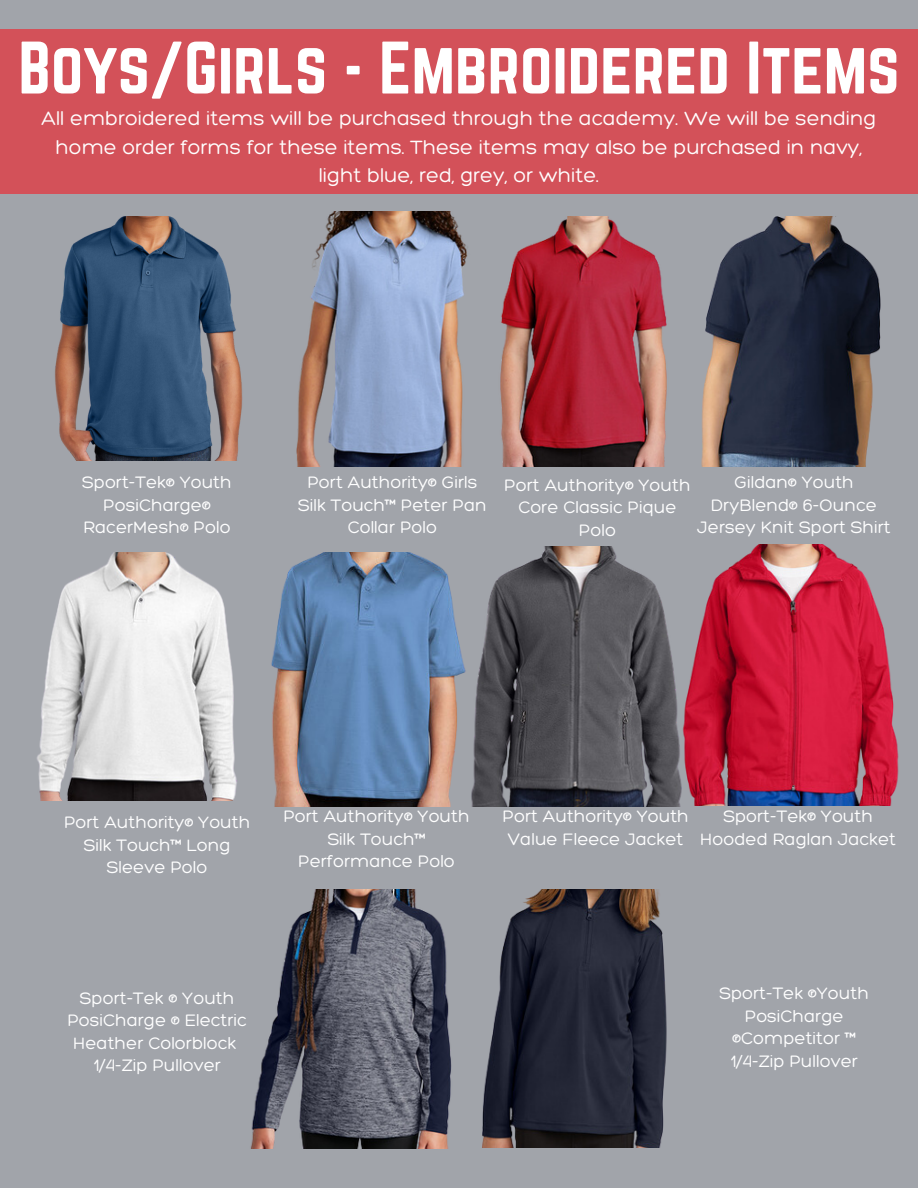
<style>
.page{position:relative;width:918px;height:1188px;background:#a1a4aa}
.page>*{position:absolute;margin:0;border:0;box-sizing:border-box;transform-origin:0 0}
.t1{font:64.95px "Norwester";color:#fff}
.t2{font:300 20.85px/28.3px "Hero";color:#fff;text-align:center}
.t3{font:300 18px/22.5px "Hero";color:#fff;text-align:center}
</style>
<div class="page">
<div style="left:0;top:29px;width:918px;height:165px;background:#d35159"></div>
<img style="left:55px;top:217px;width:188px;height:244px">
<img style="left:296px;top:211px;width:231px;height:256px">
<img style="left:444px;top:217px;width:193px;height:249px">
<img style="left:37px;top:552px;width:180px;height:249px">
<img style="left:637px;top:217px;width:244px;height:250px">
<img style="left:520px;top:546px;width:117px;height:260px">
<img style="left:637px;top:545px;width:262px;height:261px">
<img style="left:250px;top:890px;width:179px;height:258px">
<img style="left:429px;top:889px;width:238px;height:259px">
<img style="left:217px;top:552px;width:303px;height:255px">
<p class="t1" style="left:18px;top:29px;width:883px">Boys/Girls - Embroidered Items</p>
<p class="t2" style="left:41px;top:104px;width:836px">All embroidered items will be purchased through the academy. We will be sending home order forms for these items. These items may also be purchased in navy, light blue, red, grey, or white.</p>
<p class="t3" style="left:82px;top:470px;width:151px">Sport-Tek® Youth<br>PosiCharge®<br>RacerMesh® Polo</p>
<p class="t3" style="left:298px;top:470px;width:190px">Port Authority® Girls<br>Silk Touch™ Peter Pan<br>Collar Polo</p>
<p class="t3" style="left:504px;top:473px;width:188px">Port Authority® Youth<br>Core Classic Pique<br>Polo</p>
<p class="t3" style="left:698px;top:470px;width:195px">Gildan® Youth<br>DryBlend® 6-Ounce<br>Jersey Knit Sport Shirt</p>
<p class="t3" style="left:64px;top:811px;width:188px">Port Authority® Youth<br>Silk Touch™ Long<br>Sleeve Polo</p>
<p class="t3" style="left:283px;top:805px;width:188px">Port Authority® Youth<br>Silk Touch™<br>Performance Polo</p>
<p class="t3" style="left:503px;top:805px;width:188px">Port Authority® Youth<br>Value Fleece Jacket</p>
<p class="t3" style="left:700px;top:805px;width:197px">Sport-Tek® Youth<br>Hooded Raglan Jacket</p>
<p class="t3" style="left:67px;top:986px;width:181px">Sport-Tek ® Youth<br>PosiCharge ® Electric<br>Heather Colorblock</p>
<p class="t3" style="left:93px;top:1054px;width:129px">1/4-Zip Pullover</p>
<p class="t3" style="left:719px;top:982px;width:151px">Sport-Tek ®Youth<br>PosiCharge ®Competitor ™</p>
<p class="t3" style="left:730px;top:1049px;width:129px">1/4-Zip Pullover</p>
</div>
